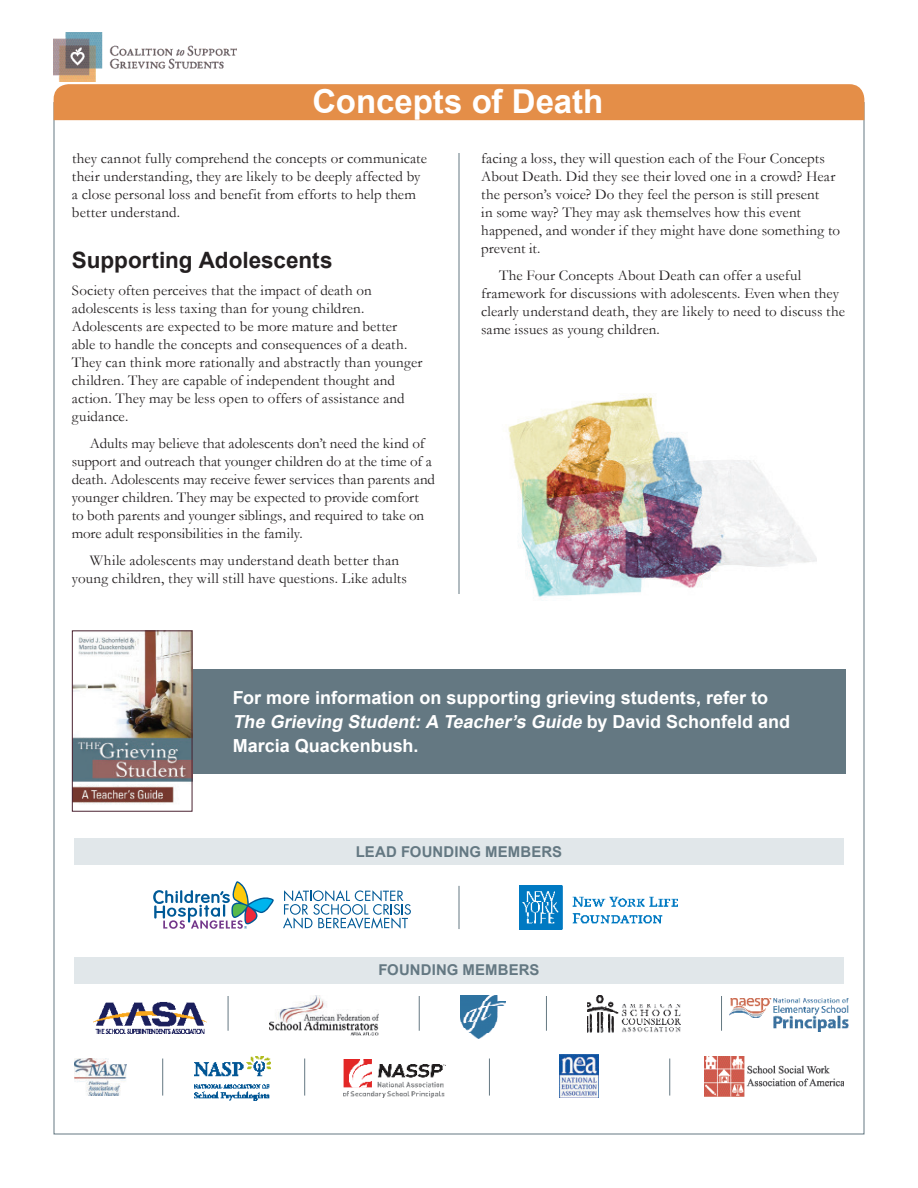
<style>
.page{position:relative;width:918px;height:1188px;background:#fff}
.page>*{position:absolute;margin:0;border:0;box-sizing:border-box;transform-origin:0 0}
.t1{font:700 33px "Arial";color:#fff}
.t2{font:700 22.5px "Arial";color:#231f20}
.t3{font:700 18px/24px "Arial";color:#fff}
.t4{font:15px/18px "Garamond";letter-spacing:.005em;color:#231f20}
.t5{font:700 14.85px "Arial";letter-spacing:.01em;color:#647882}
.s1{font-style:italic}
</style>
<div class="page">
<img style="left:54px;top:32px;width:182px;height:50px">
<hr style="left:459px;top:153px;width:1px;height:441px;background:#647882">
<div style="left:161px;top:669px;width:685px;height:104px;background:#647882"></div>
<img style="left:74px;top:633px;width:116px;height:171px">
<div style="left:72px;top:631px;width:120px;height:181px;border:1px solid #4b2331"></div>
<hr style="left:459px;top:886px;width:1px;height:43px;background:#647882">
<hr style="left:228px;top:996px;width:1px;height:35px;background:#647882">
<hr style="left:162px;top:1059px;width:1px;height:37px;background:#647882">
<hr style="left:304px;top:1059px;width:1px;height:37px;background:#647882">
<hr style="left:489px;top:1059px;width:1px;height:37px;background:#647882">
<hr style="left:669px;top:1059px;width:1px;height:37px;background:#647882">
<hr style="left:419px;top:996px;width:1px;height:35px;background:#647882">
<hr style="left:546px;top:996px;width:1px;height:35px;background:#647882">
<hr style="left:721px;top:996px;width:1px;height:35px;background:#647882">
<div style="left:74px;top:838px;width:770px;height:27px;background:#e1e7ea"></div>
<div style="left:74px;top:957px;width:770px;height:26px;background:#e1e7ea"></div>
<img style="left:520px;top:885px;width:157px;height:44px">
<img style="left:93px;top:1002px;width:113px;height:31px">
<img style="left:269px;top:996px;width:109px;height:40px">
<img style="left:460px;top:996px;width:45px;height:42px">
<img style="left:588px;top:996px;width:92px;height:37px">
<img style="left:74px;top:1059px;width:53px;height:37px">
<img style="left:705px;top:1056px;width:139px;height:40px">
<img style="left:195px;top:1056px;width:76px;height:45px">
<img style="left:508px;top:394px;width:309px;height:204px">
<div style="left:54px;top:84px;width:810px;height:36px;background:#e48e48"></div>
<img style="left:730px;top:998px;width:118px;height:34px">
<svg style="left:153px;top:881px;width:121px;height:48px"></svg>
<svg style="left:283px;top:890px;width:128px;height:39px"></svg>
<img style="left:559px;top:1055px;width:40px;height:43px">
<img style="left:344px;top:1059px;width:102px;height:39px">
<h1 class="t1" style="left:312px;top:89px;width:292px">Concepts of Death</h1>
<p class="t4" style="left:72px;top:151px;width:357px">they cannot fully comprehend the concepts or communicate their understanding, they are likely to be deeply affected by a close personal loss and benefit from efforts to help them better understand.</p>
<h2 class="t2" style="left:72px;top:251px;width:262px">Supporting Adolescents</h2>
<p class="t4" style="left:72px;top:283px;width:352px">Society often perceives that the impact of death on adolescents is less taxing than for young children.<br>Adolescents are expected to be more mature and better able to handle the concepts and consequences of a death.<br>They can think more rationally and abstractly than younger children. They are capable of independent thought and action. They may be less open to offers of assistance and guidance.</p>
<p class="t4" style="left:72px;top:436px;width:365px;text-indent:18px">Adults may believe that adolescents don’t need the kind of support and outreach that younger children do at the time of a death. Adolescents may receive fewer services than parents and younger children. They may be expected to provide comfort<br>to both parents and younger siblings, and required to take on more adult responsibilities in the family.</p>
<p class="t4" style="left:72px;top:553px;width:336px;text-indent:18px">While adolescents may understand death better than young children, they will still have questions. Like adults</p>
<p class="t4" style="left:481px;top:151px;width:360px">facing a loss, they will question each of the Four Concepts About Death. Did they see their loved one in a crowd? Hear the person’s voice? Do they feel the person is still present<br>in some way? They may ask themselves how this event happened, and wonder if they might have done something to prevent it.</p>
<p class="t4" style="left:481px;top:268px;width:365px;text-indent:18px">The Four Concepts About Death can offer a useful framework for discussions with adolescents. Even when they clearly understand death, they are likely to need to discuss the same issues as young children.</p>
<p class="t3" style="left:233px;top:687px;width:559px">For more information on supporting grieving students, refer to<br><span class="s1">The Grieving Student: A Teacher’s Guide</span> by D av i d S c h o n fe l d a n d<br>Marcia Quackenbush.</p>
<p class="t5" style="left:356px;top:846px;width:208px">LEAD FOUNDING MEMBERS</p>
<p class="t5" style="left:378px;top:965px;width:163px">FOUNDING MEMBERS</p>
</div>
